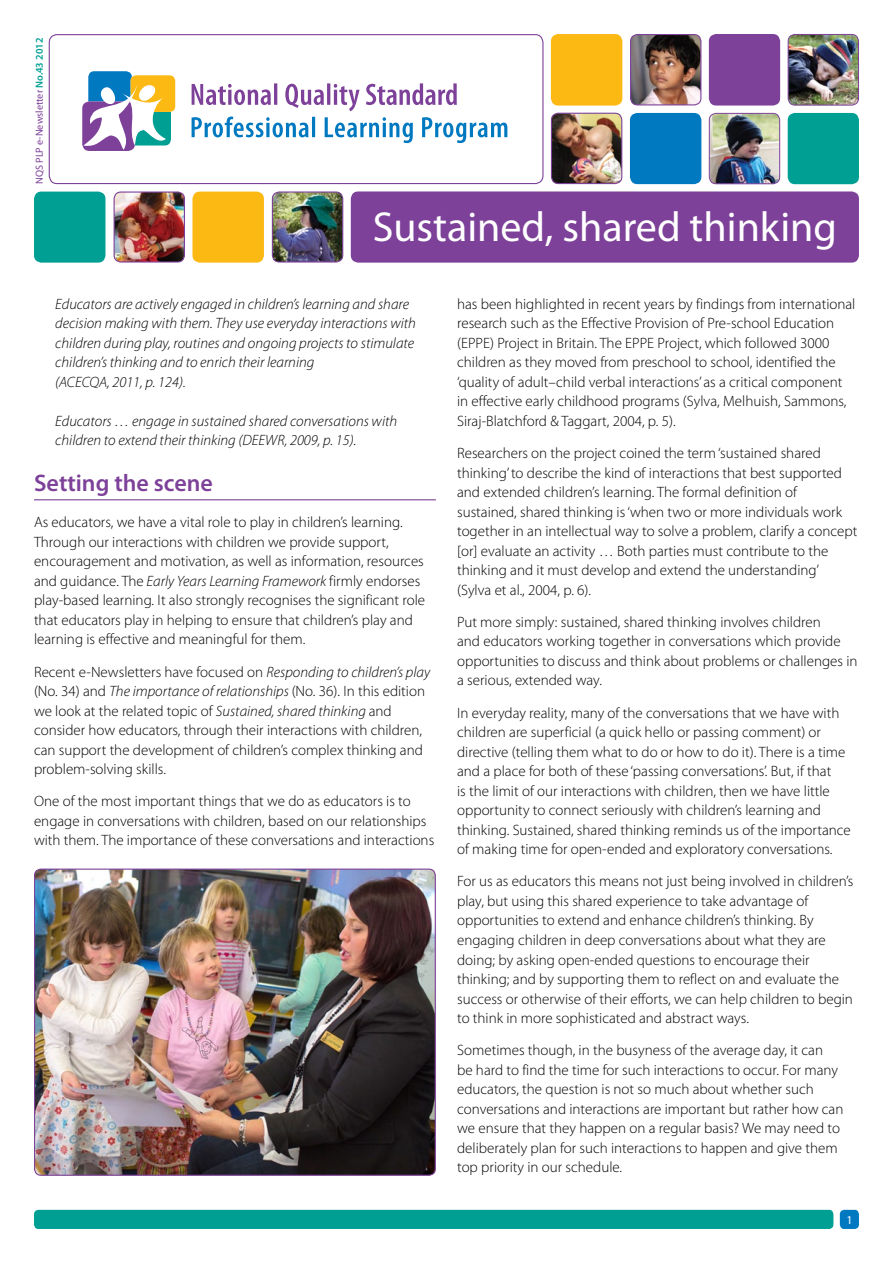
<style>
.page{position:relative;width:893px;height:1263px;background:#fff}
.page>*{position:absolute;margin:0;border:0;box-sizing:border-box;transform-origin:0 0}
.t1{font:42px "Myriad Pro";color:#fff}
.t2{font:600 24px "Myriad Pro";color:#7d4199}
.t3{font:300 15px/19.5px "Myriad Pro";color:#000}
.t4{font:italic 300 15px/19.5px "Myriad Pro";color:#000}
.t5{font:12px "Myriad Pro";color:#fff}
.t6{font:10.2px "Myriad Pro";color:#7d4199}
.s1{font-weight:600;color:#009f93}
.s2{font-style:italic}
</style>
<div class="page">
<div style="left:840px;top:1210px;width:19px;height:19px;background:#0079c1;border-radius:4px"></div>
<div style="left:34px;top:1210px;width:799px;height:19px;background:#009f93;border-radius:4px"></div>
<div style="left:49px;top:34px;width:494px;height:150px;border:1px solid #7d4199;border-radius:8px"></div>
<div style="left:788px;top:113px;width:71px;height:71px;background:#009f93;border-radius:7px"></div>
<img style="left:709px;top:113px;width:71px;height:71px">
<div style="left:709px;top:113px;width:71px;height:71px;border:1px solid #7d4199;border-radius:7px"></div>
<div style="left:709px;top:34px;width:71px;height:72px;background:#7d4199;border-radius:7px"></div>
<img style="left:788px;top:34px;width:70px;height:71px">
<div style="left:788px;top:34px;width:71px;height:72px;border:1px solid #7d4199;border-radius:7px"></div>
<div style="left:630px;top:113px;width:71px;height:71px;background:#0079c1;border-radius:7px"></div>
<img style="left:551px;top:113px;width:71px;height:71px">
<div style="left:551px;top:113px;width:71px;height:71px;border:1px solid #7d4199;border-radius:7px"></div>
<img style="left:631px;top:35px;width:70px;height:70px">
<div style="left:630px;top:34px;width:71px;height:71px;border:1px solid #7d4199;border-radius:7px"></div>
<div style="left:551px;top:34px;width:71px;height:72px;background:#fdb913;border-radius:7px"></div>
<svg style="left:82px;top:71px;width:93px;height:80px"></svg>
<svg style="left:192px;top:117px;width:315px;height:26px"></svg>
<svg style="left:366px;top:83px;width:91px;height:22px"></svg>
<svg style="left:192px;top:83px;width:168px;height:28px"></svg>
<hr style="left:34px;top:499px;width:402px;height:1px;background:#7d4199">
<div style="left:192px;top:192px;width:72px;height:71px;background:#fdb913;border-radius:7px"></div>
<div style="left:34px;top:192px;width:71px;height:71px;background:#009f93;border-radius:7px"></div>
<div style="left:351px;top:191px;width:508px;height:72px;background:#7d4199;border-radius:7px"></div>
<img style="left:114px;top:192px;width:70px;height:70px">
<div style="left:114px;top:191px;width:71px;height:72px;border:1px solid #7d4199;border-radius:7px"></div>
<img style="left:273px;top:192px;width:70px;height:70px">
<div style="left:272px;top:191px;width:71px;height:72px;border:1px solid #7d4199;border-radius:7px"></div>
<img style="left:36px;top:870px;width:398px;height:304px">
<div style="left:34px;top:868px;width:402px;height:308px;border:1px solid #7d4199;border-radius:6px"></div>
<p class="t6" style="left:33px;top:184px;width:148px;rotate:-90deg">NQS PLP e-Newsletter <span class="s1">No.43 2012</span></p>
<h1 class="t1" style="left:373px;top:201px;width:466px">Sustained, shared thinking</h1>
<p class="t4" style="left:55px;top:294px;width:362px">Educators are actively engaged in children’s learning and share decision making with them. They use everyday interactions with children during play, routines and ongoing projects to stimulate children’s thinking and to enrich their learning<br>(ACECQA, 2011, p. 124).</p>
<p class="t4" style="left:55px;top:411px;width:343px">Educators … engage in sustained shared conversations with children to extend their thinking (DEEWR, 2009, p. 15).</p>
<h2 class="t2" style="left:34px;top:467px;width:180px">Setting the scene</h2>
<p class="t3" style="left:34px;top:512px;width:393px">As educators, we have a vital role to play in children’s learning.<br>Through our interactions with children we provide support, encouragement and motivation, as well as information, resources and guidance. The <span class="s2">Early Years Learning Framework</span> firmly endorses play-based learning. It also strongly recognises the significant role that educators play in helping to ensure that children’s play and learning is effective and meaningful for them.</p>
<p class="t3" style="left:34px;top:662px;width:398px">Recent e-Newsletters have focused on <span class="s2">Responding to children’s play </span>(No. 34) and <span class="s2">The importance of relationships</span> (No. 36). In this edition we look at the related topic of <span class="s2">Sustained, shared thinking</span> and consider how educators, through their interactions with children, can support the development of children’s complex thinking and problem-solving skills.</p>
<p class="t3" style="left:34px;top:791px;width:402px">One of the most important things that we do as educators is to engage in conversations with children, based on our relationships with them. The importance of these conversations and interactions</p>
<p class="t3" style="left:457px;top:294px;width:400px">has been highlighted in recent years by findings from international research such as the Effective Provision of Pre-school Education (EPPE) Project in Britain. The EPPE Project, which followed 3000 children as they moved from preschool to school, identified the ‘quality of adult–child verbal interactions’ as a critical component in effective early childhood programs (Sylva, Melhuish, Sammons, Siraj-Blatchford &amp; Taggart, 2004, p. 5).</p>
<p class="t3" style="left:457px;top:443px;width:402px">Researchers on the project coined the term ‘sustained shared thinking’ to describe the kind of interactions that best supported and extended children’s learning. The formal definition of sustained, shared thinking is ‘when two or more individuals work together in an intellectual way to solve a problem, clarify a concept [or] evaluate an activity … Both parties must contribute to the thinking and it must develop and extend the understanding’<br>(Sylva et al., 2004, p. 6).</p>
<p class="t3" style="left:457px;top:612px;width:402px">Put more simply: sustained, shared thinking involves children<br>and educators working together in conversations which provide opportunities to discuss and think about problems or challenges in a serious, extended way.</p>
<p class="t3" style="left:457px;top:703px;width:395px">In everyday reality, many of the conversations that we have with children are superficial (a quick hello or passing comment) or directive (telling them what to do or how to do it). There is a time and a place for both of these ‘passing conversations’. But, if that<br>is the limit of our interactions with children, then we have little opportunity to connect seriously with children’s learning and thinking. Sustained, shared thinking reminds us of the importance of making time for open-ended and exploratory conversations.</p>
<p class="t3" style="left:457px;top:871px;width:398px">For us as educators this means not just being involved in children’s play, but using this shared experience to take advantage of opportunities to extend and enhance children’s thinking. By engaging children in deep conversations about what they are doing; by asking open-ended questions to encourage their thinking; and by supporting them to reflect on and evaluate the success or otherwise of their efforts, we can help children to begin to think in more sophisticated and abstract ways.</p>
<p class="t3" style="left:457px;top:1040px;width:388px">Sometimes though, in the busyness of the average day, it can<br>be hard to find the time for such interactions to occur. For many educators, the question is not so much about whether such conversations and interactions are important but rather how can we ensure that they happen on a regular basis? We may need to deliberately plan for such interactions to happen and give them top priority in our schedule.</p>
<p class="t5" style="left:846px;top:1212px;width:8px">1</p>
</div>
